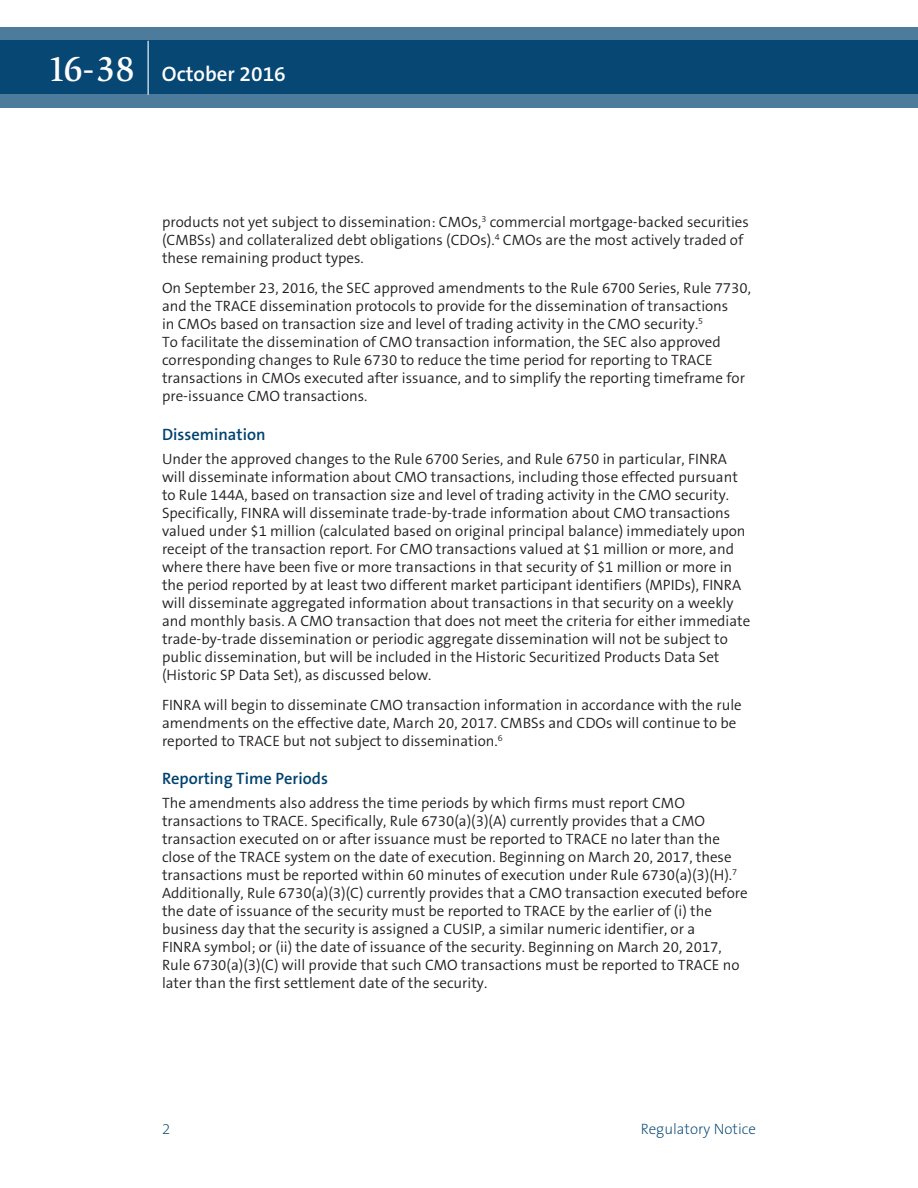
<style>
.page{position:relative;width:918px;height:1188px;background:#fff}
.page>*{position:absolute;margin:0;border:0;box-sizing:border-box;transform-origin:0 0}
.t1{font:600 21px "The Sans B6";color:#fff}
.head_sub{font:600 16.5px "The Sans B6";color:#004270}
.text{font:300 15px/18px "The Sans B4";color:#231f20}
.t2{font:200 15px "The Sans B2";color:#004270}
.s1{font-family:"Slimbach LT";font-weight:500;font-size:36px}
</style>
<div class="page">
<svg style="left:0;top:27px;width:918px;height:81px;background:#1e5881"></svg>
<hr style="left:148px;top:41px;width:1px;height:54px;background:#fff">
<h1 class="t1" style="left:47px;top:63px;width:240px"><span class="s1">16-38</span> October 2016</h1>
<p class="text" style="left:162px;top:213px;width:588px">products not yet subject to dissemination: CMOs,<sup>3</sup> commercial mortgage-backed securities (CMBSs) and collateralized debt obligations (CDOs).<sup>4</sup> CMOs are the most actively traded of these remaining product types.</p>
<p class="text" style="left:162px;top:279px;width:590px">On September 23, 2016, the SEC approved amendments to the Rule 6700 Series, Rule 7730, and the TRACE dissemination protocols to provide for the dissemination of transactions<br>in CMOs based on transaction size and level of trading activity in the CMO security.<sup>5<br></sup>To facilitate the dissemination of CMO transaction information, the SEC also approved corresponding changes to Rule 6730 to reduce the time period for reporting to TRACE transactions in CMOs executed after issuance, and to simplify the reporting timeframe for pre-issuance CMO transactions.</p>
<p class="head_sub" style="left:162px;top:425px;width:105px">Dissemination</p>
<p class="text" style="left:162px;top:450px;width:590px">Under the approved changes to the Rule 6700 Series, and Rule 6750 in particular, FINRA will disseminate information about CMO transactions, including those effected pursuant to Rule 144A, based on transaction size and level of trading activity in the CMO security.<br>Specifically, FINRA will disseminate trade-by-trade information about CMO transactions valued under $1 million (calculated based on original principal balance) immediately upon receipt of the transaction report. For CMO transactions valued at $1 million or more, and where there have been five or more transactions in that security of $1 million or more in the period reported by at least two different market participant identifiers (MPIDs), FINRA will disseminate aggregated information about transactions in that security on a weekly and monthly basis. A CMO transaction that does not meet the criteria for either immediate trade-by-trade dissemination or periodic aggregate dissemination will not be subject to public dissemination, but will be included in the Historic Securitized Products Data Set (Historic SP Data Set), as discussed below.</p>
<p class="text" style="left:162px;top:696px;width:581px">FINRA will begin to disseminate CMO transaction information in accordance with the rule amendments on the effective date, March 20, 2017. CMBSs and CDOs will continue to be reported to TRACE but not subject to dissemination.<sup>6</sup></p>
<p class="head_sub" style="left:162px;top:770px;width:168px">Reporting Time Periods</p>
<p class="text" style="left:162px;top:795px;width:587px">The amendments also address the time periods by which firms must report CMO transactions to TRACE. Specifically, Rule 6730(a)(3)(A) currently provides that a CMO transaction executed on or after issuance must be reported to TRACE no later than the close of the TRACE system on the date of execution. Beginning on March 20, 2017, these transactions must be reported within 60 minutes of execution under Rule 6730(a)(3)(H).<sup>7<br></sup>Additionally, Rule 6730(a)(3)(C) currently provides that a CMO transaction executed before the date of issuance of the security must be reported to TRACE by the earlier of (i) the business day that the security is assigned a CUSIP, a similar numeric identifier, or a<br>FINRA symbol; or (ii) the date of issuance of the security. Beginning on March 20, 2017, Rule 6730(a)(3)(C) will provide that such CMO transactions must be reported to TRACE no later than the first settlement date of the security.</p>
<p class="t2" style="left:162px;top:1121px;width:10px">2</p>
<p class="t2" style="left:641px;top:1121px;width:117px">Regulatory Notice</p>
</div>
